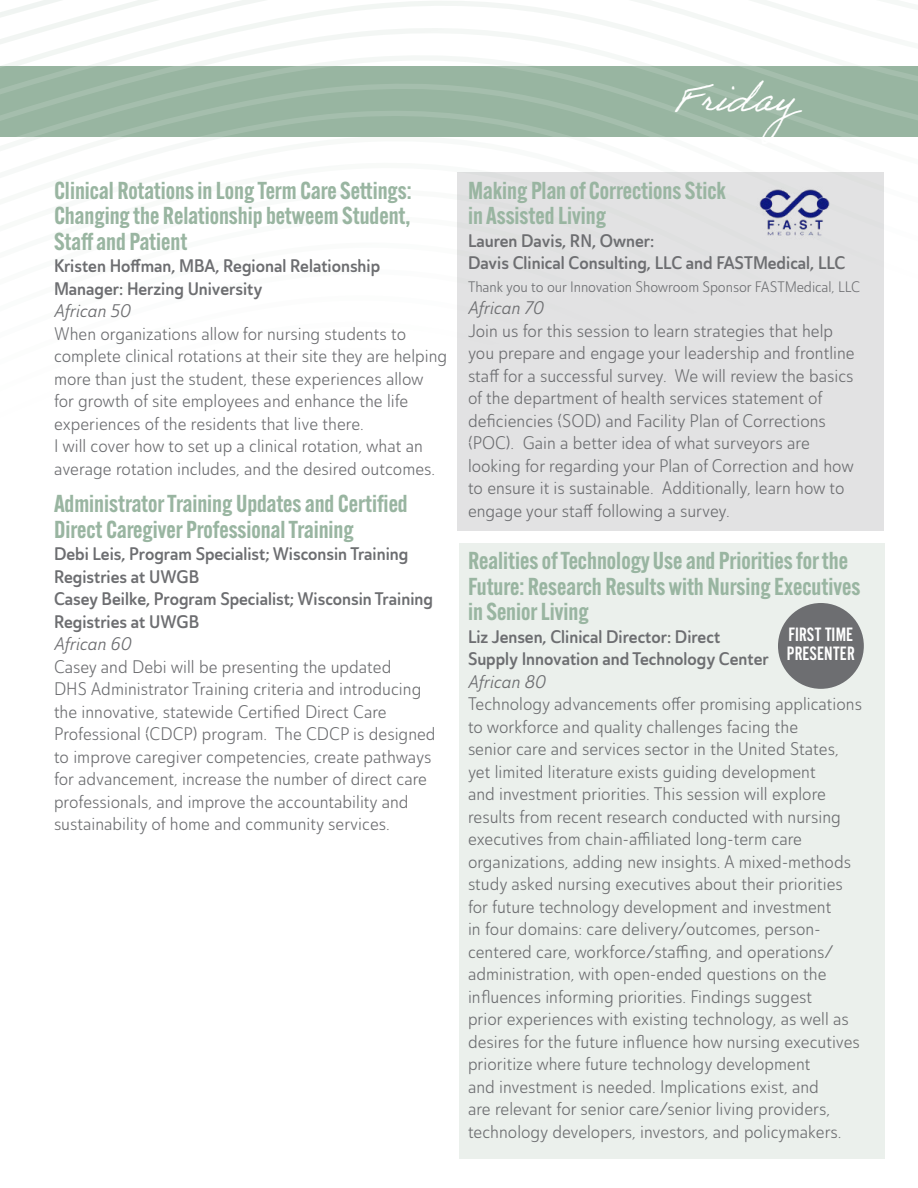
<style>
.page{position:relative;width:918px;height:1188px;background:#fff}
.page>*{position:absolute;margin:0;border:0;box-sizing:border-box;transform-origin:0 0}
.t1{font:39px "Adobe Handwriting Ernie";color:#fff}
.t2{font:600 24px/25.5px "Alternate Gothic ATF";color:#99b5a1}
.t3{font:20.1px/18.5px "Alternate Got No 2 D";color:#fff}
.t4{font:18px/22.5px "Ainslie Sans Con Boo";color:#6d6e71}
.t5{font:18px/22.5px "Ainslie Sans Con Dem";color:#6d6e71}
.t6{font:18px "Ainslie Sans Con Reg It";color:#6d6e71}
.t7{font:15px "Ainslie Sans Con Boo";letter-spacing:-.005em;color:#6d6e71}
</style>
<div class="page">
<svg style="left:0;top:0;width:796px;height:25px"></svg>
<svg style="left:0;top:25px;width:649px;height:21px"></svg>
<svg style="left:0;top:46px;width:918px;height:21px"></svg>
<svg style="left:0;top:67px;width:918px;height:69px;background:#9ab6a3"></svg>
<div style="left:459px;top:543px;width:426px;height:615px;background:#ebf0ec"></div>
<div style="left:458px;top:172px;width:426px;height:359px;background:#e2e2e3"></div>
<img style="left:759px;top:189px;width:71px;height:47px">
<div style="left:778px;top:603px;width:86px;height:86px;background:#6d6e71;border-radius:50%"></div>
<h2 class="t2" style="left:54px;top:177px;width:359px;text-align:justify">Clinical Rotations in Long Term Care Settings:<br>Changing the Relationship betweem Student, Staff and Patient</h2>
<p class="t5" style="left:54px;top:255px;width:328px">Kristen Hoffman, MBA, Regional Relationship<br>Manager: Herzing University</p>
<p class="t6" style="left:54px;top:300px;width:78px">African 50</p>
<p class="t4" style="left:54px;top:322px;width:395px">When organizations allow for nursing students to complete clinical rotations at their site they are helping more than just the student, these experiences allow for growth of site employees and enhance the life experiences of the residents that live there.<br>I will cover how to set up a clinical rotation, what an average rotation includes, and the desired outcomes.</p>
<h2 class="t2" style="left:54px;top:491px;width:355px">Administrator Training Updates and Certified<br>Direct Caregiver Professional Training</h2>
<p class="t5" style="left:54px;top:543px;width:381px">Debi Leis, Program Specialist; Wisconsin Training Registries at UWGB<br>Casey Beilke, Program Specialist; Wisconsin Training Registries at UWGB</p>
<p class="t6" style="left:54px;top:633px;width:79px">African 60</p>
<p class="t4" style="left:54px;top:655px;width:383px">Casey and Debi will be presenting the updated<br>DHS Administrator Training criteria and introducing the innovative, statewide Certified Direct Care Professional (CDCP) program. The CDCP is designed to improve caregiver competencies, create pathways for advancement, increase the number of direct care professionals, and improve the accountability and sustainability of home and community services.</p>
<h1 class="t1" style="left:676px;top:75px;width:142px">Friday</h1>
<h2 class="t2" style="left:468px;top:177px;width:260px">Making Plan of Corrections Stick in Assisted Living</h2>
<p class="t5" style="left:468px;top:230px;width:379px">Lauren Davis, RN, Owner:<br>Davis Clinical Consulting, LLC and FASTMedical, LLC</p>
<p class="t7" style="left:468px;top:278px;width:394px">Thank you to our Innovation Showroom Sponsor FASTMedical, LLC</p>
<p class="t6" style="left:468px;top:297px;width:77px">African 70</p>
<p class="t4" style="left:468px;top:319px;width:388px">Join us for this session to learn strategies that help you prepare and engage your leadership and frontline staff for a successful survey. We will review the basics of the department of health services statement of deficiencies (SOD) and Facility Plan of Corrections (POC). Gain a better idea of what surveyors are looking for regarding your Plan of Correction and how to ensure it is sustainable. Additionally, learn how to engage your staff following a survey.</p>
<h2 class="t2" style="left:468px;top:548px;width:394px">Realities of Technology Use and Priorities for the<br>Future: Research Results with Nursing Executives in Senior Living</h2>
<p class="t5" style="left:468px;top:626px;width:302px">Liz Jensen, Clinical Director: Direct<br>Supply Innovation and Technology Center</p>
<p class="t6" style="left:468px;top:671px;width:79px">African 80</p>
<p class="t4" style="left:468px;top:693px;width:396px">Technology advancements offer promising applications to workforce and quality challenges facing the<br>senior care and services sector in the United States, yet limited literature exists guiding development<br>and investment priorities. This session will explore results from recent research conducted with nursing executives from chain-affiliated long-term care organizations, adding new insights. A mixed-methods study asked nursing executives about their priorities for future technology development and investment<br>in four domains: care delivery/outcomes, person&shy;centered care, workforce/staffing, and operations/ administration, with open-ended questions on the influences informing priorities. Findings suggest<br>prior experiences with existing technology, as well as desires for the future influence how nursing executives prioritize where future technology development<br>and investment is needed. Implications exist, and<br>are relevant for senior care/senior living providers, technology developers, investors, and policymakers.</p>
<p class="t3" style="left:787px;top:626px;width:69px">FIRST TIME<br>PRESENTER</p>
</div>
